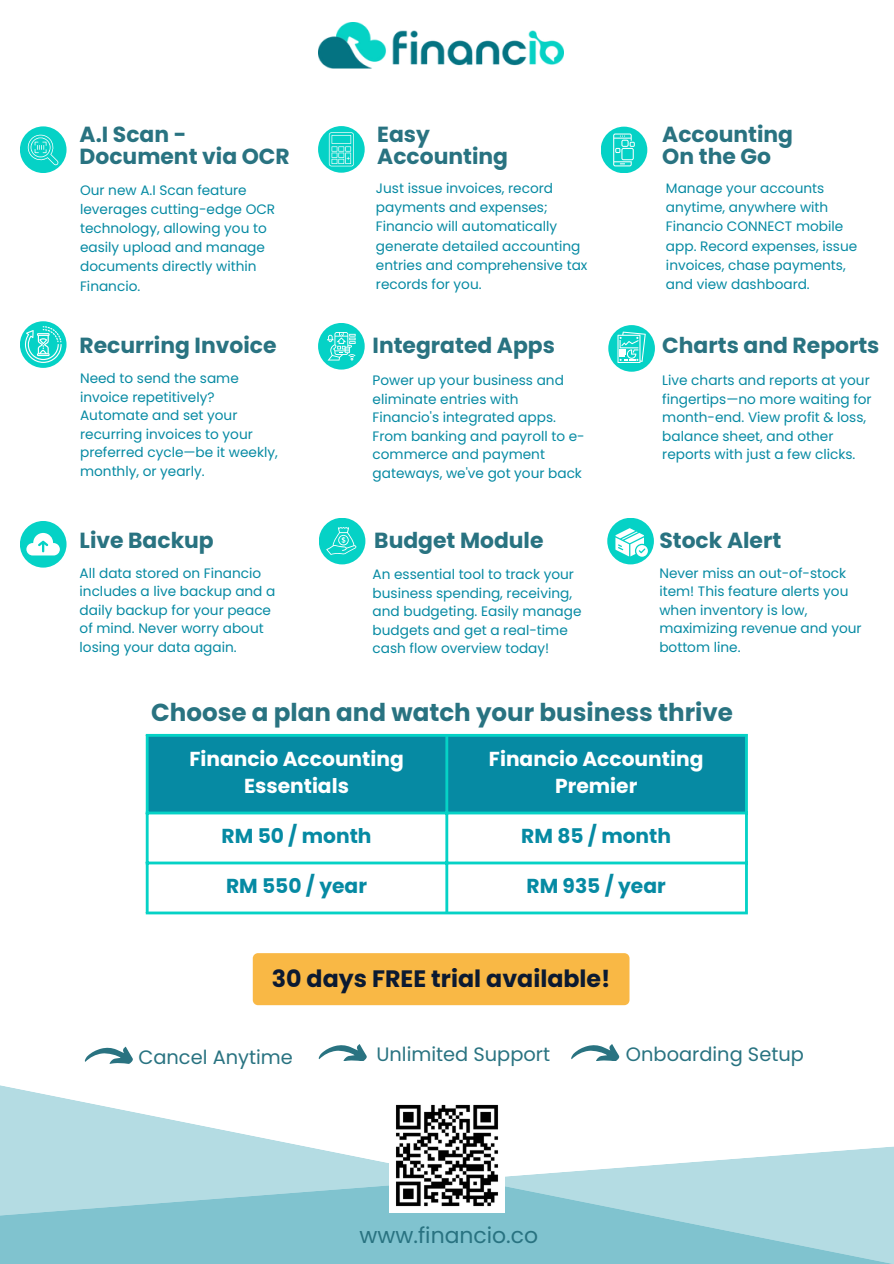
<style>
.page{position:relative;width:894px;height:1264px;background:#fff}
.page>*{position:absolute;margin:0;border:0;box-sizing:border-box;transform-origin:0 0}
.t1{font:700 24.6px "Poppins";color:#297381}
.t2{font:700 23.7px "Poppins";color:#0c1a31}
.t3{font:700 21.9px/21.8px "Poppins";color:#297381}
.t4{font:21.9px "Poppins";color:#297381}
.t5{font:700 20.25px "Poppins";color:#fff}
.t6{font:700 20.25px "Poppins";color:#068aa3}
.t7{font:19.35px "Poppins";color:#297381}
.t8{font:13.65px/18.5px "Poppins";color:#068aa3}
</style>
<div class="page">
<div style="left:20px;top:321px;width:46px;height:47px;background:#05d2c6;border-radius:50%"></div>
<div style="left:20px;top:126px;width:46px;height:47px;background:#05d2c6;border-radius:50%"></div>
<svg style="left:28px;top:135px;width:30px;height:30px"></svg>
<div style="left:20px;top:521px;width:46px;height:46px;background:#05d2c6;border-radius:50%"></div>
<div style="left:148px;top:736px;width:596px;height:75px;background:#068aa3"></div>
<svg style="left:148px;top:814px;width:596px;height:97px"></svg>
<hr style="left:146px;top:736px;width:2px;height:175px;background:#05d2c6">
<hr style="left:445px;top:736px;width:3px;height:175px;background:#05d2c6">
<hr style="left:744px;top:736px;width:3px;height:175px;background:#05d2c6">
<hr style="left:146px;top:734px;width:601px;height:2px;background:#05d2c6">
<hr style="left:146px;top:811px;width:601px;height:3px;background:#05d2c6">
<hr style="left:146px;top:861px;width:601px;height:3px;background:#05d2c6">
<hr style="left:146px;top:911px;width:601px;height:3px;background:#05d2c6">
<svg style="left:0;top:1056px;width:893px;height:207px"></svg>
<svg style="left:85px;top:1046px;width:48px;height:17px"></svg>
<svg style="left:318px;top:1044px;width:49px;height:16px"></svg>
<svg style="left:571px;top:1044px;width:48px;height:16px"></svg>
<svg style="left:318px;top:126px;width:46px;height:47px"></svg>
<svg style="left:329px;top:132px;width:24px;height:34px"></svg>
<div style="left:318px;top:323px;width:46px;height:46px;background:#05d2c6;border-radius:50%"></div>
<div style="left:608px;top:325px;width:46px;height:47px;background:#05d2c6;border-radius:50%"></div>
<div style="left:600px;top:127px;width:47px;height:46px;background:#05d2c6;border-radius:50%"></div>
<svg style="left:26px;top:533px;width:34px;height:22px"></svg>
<div style="left:319px;top:518px;width:46px;height:46px;background:#05d2c6;border-radius:50%"></div>
<div style="left:607px;top:518px;width:46px;height:46px;background:#05d2c6;border-radius:50%"></div>
<svg style="left:326px;top:527px;width:31px;height:28px"></svg>
<img style="left:319px;top:22px;width:244px;height:47px">
<img style="left:389px;top:1097px;width:115px;height:115px">
<svg style="left:25px;top:326px;width:37px;height:37px"></svg>
<svg style="left:327px;top:332px;width:28px;height:28px"></svg>
<svg style="left:617px;top:331px;width:28px;height:32px"></svg>
<svg style="left:613px;top:133px;width:21px;height:33px"></svg>
<svg style="left:615px;top:528px;width:32px;height:28px"></svg>
<div style="left:253px;top:953px;width:376px;height:52px;background:#f9b845"></div>
<p class="t3" style="left:80px;top:124px;width:212px">A.I Scan -<br>Document via OCR</p>
<h2 class="t8" style="left:80px;top:180px;width:196px;line-height:19.2px">Our new A.I Scan feature leverages cutting-edge OCR technology, allowing you to easily upload and manage documents directly within<br>Financio.</h2>
<p class="t3" style="left:80px;top:334px;width:198px">Recurring Invoice</p>
<p class="t8" style="left:80px;top:369px;width:199px">Need to send the same invoice repetitively?<br>Automate and set your recurring invoices to your preferred cycle—be it weekly, monthly, or yearly.</p>
<h2 class="t3" style="left:80px;top:529px;width:136px">Live Backup</h2>
<p class="t8" style="left:80px;top:563px;width:197px">All data stored on Financio includes a live backup and a daily backup for your peace of mind. Never worry about losing your data again.</p>
<p class="t3" style="left:377px;top:124px;width:132px">Easy<br>Accounting</p>
<h2 class="t8" style="left:376px;top:179px;width:213px;line-height:19.2px">Just issue invoices, record payments and expenses;<br>Financio will automatically generate detailed accounting entries and comprehensive tax records for you.</h2>
<h2 class="t3" style="left:372px;top:334px;width:184px">Integrated Apps</h2>
<p class="t8" style="left:372px;top:371px;width:214px">Power up your business and eliminate entries with<br>Financio's integrated apps.<br>From banking and payroll to e&shy;commerce and payment gateways, we've got your back</p>
<h1 class="t3" style="left:374px;top:529px;width:171px">Budget Module</h1>
<p class="t8" style="left:372px;top:565px;width:210px">An essential tool to track your business spending, receiving, and budgeting. Easily manage budgets and get a real-time cash flow overview today!</p>
<p class="t3" style="left:662px;top:124px;width:132px">Accounting<br>On the Go</p>
<p class="t8" style="left:665px;top:179px;width:193px;line-height:19.2px">Manage your accounts anytime, anywhere with<br>Financio CONNECT mobile app. Record expenses, issue invoices, chase payments, and view dashboard.</p>
<p class="t3" style="left:662px;top:334px;width:219px">Charts and Reports</p>
<h2 class="t8" style="left:662px;top:371px;width:211px">Live charts and reports at your fingertips—no more waiting for month-end. View profit &amp; loss, balance sheet, and other reports with just a few clicks.</h2>
<p class="t3" style="left:659px;top:529px;width:123px">Stock Alert</p>
<p class="t8" style="left:659px;top:563px;width:204px">Never miss an out-of-stock item! This feature alerts you when inventory is low, maximizing revenue and your bottom line.</p>
<p class="t1" style="left:151px;top:695px;width:583px">Choose a plan and watch your business thrive</p>
<p class="t5" style="left:189px;top:744px;width:216px">Financio Accounting</p>
<p class="t5" style="left:244px;top:772px;width:106px">Essentials</p>
<h2 class="t5" style="left:489px;top:744px;width:216px">Financio Accounting</h2>
<p class="t5" style="left:555px;top:772px;width:84px">Premier</p>
<p class="t6" style="left:221px;top:822px;width:151px">RM 50 / month</p>
<h2 class="t6" style="left:521px;top:822px;width:151px">RM 85 / month</h2>
<p class="t6" style="left:226px;top:872px;width:142px">RM 550 / year</p>
<p class="t6" style="left:526px;top:872px;width:141px">RM 935 / year</p>
<p class="t2" style="left:272px;top:962px;width:340px">30 days FREE trial available!</p>
<h2 class="t7" style="left:138px;top:1043px;width:156px">Cancel Anytime</h2>
<p class="t7" style="left:376px;top:1040px;width:175px">Unlimited Support</p>
<p class="t7" style="left:625px;top:1040px;width:179px">Onboarding Setup</p>
<p class="t4" style="left:359px;top:1219px;width:180px">www.financio.co</p>
</div>
